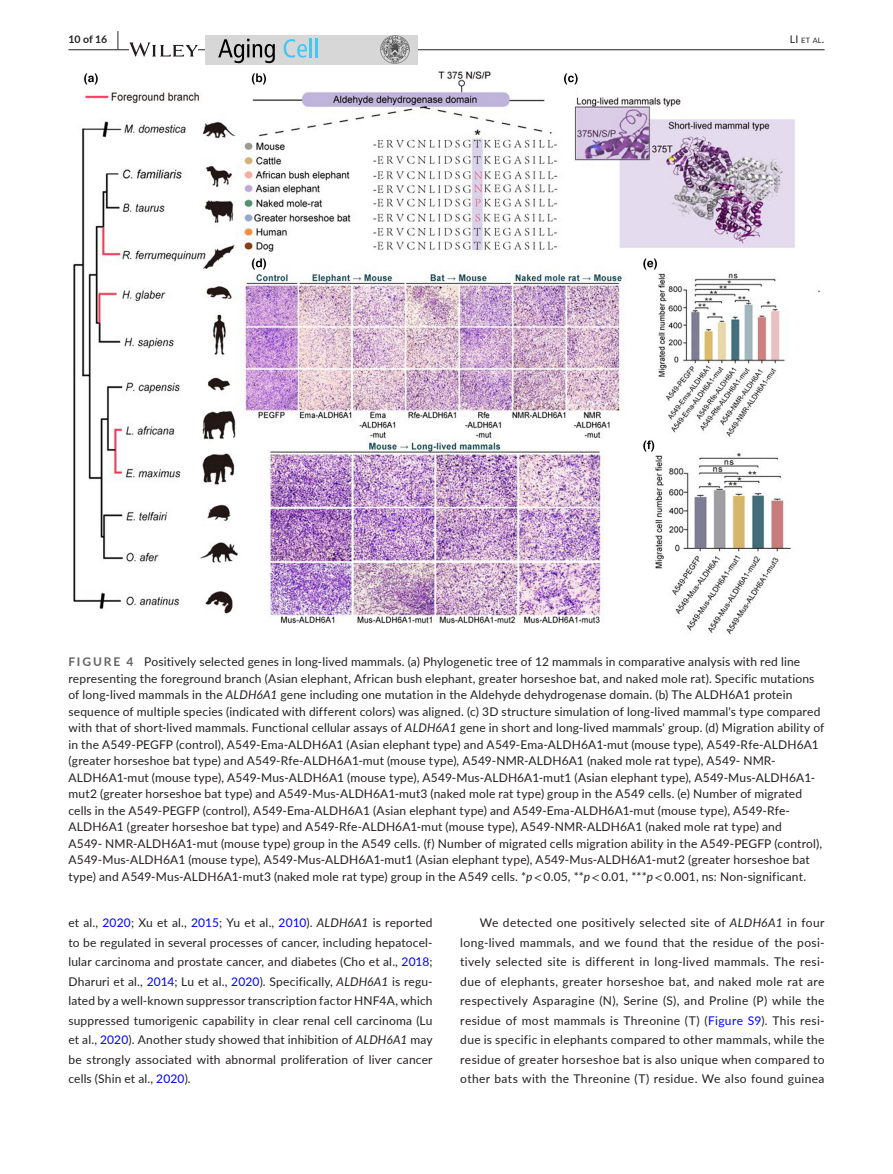
<style>
.page{position:relative;width:893px;height:1174px;background:#fff}
.page>*{position:absolute;margin:0;border:0;box-sizing:border-box;transform-origin:0 0}
.t1{font:12px/19.5px "Lato";letter-spacing:.015em;color:#231f20;text-align:justify}
.t2{font:700 10.5px "Lato";color:#231f20}
.t3{font:7.35px "Lato";color:#231f20}
.s1{font-size:19.5px}
.s2{font-size:10.5px}
.s3{font-weight:700;color:#636366}
.s4{font-style:italic}
.s5{font-family:"STIX"}
.s6{color:#00f}
</style>
<div class="page">
<hr style="left:68px;top:49px;width:756px;height:1px;background:#231f20">
<svg style="left:129px;top:42px;width:69px;height:15px"></svg>
<div style="left:206px;top:35px;width:212px;height:29px;background:#d7d7d7"></div>
<svg style="left:218px;top:39px;width:57px;height:24px"></svg>
<svg style="left:284px;top:38px;width:28px;height:20px"></svg>
<hr style="left:315px;top:38px;width:3px;height:19px;background:#40c8f4">
<img style="left:381px;top:35px;width:29px;height:29px">
<img style="left:73px;top:71px;width:747px;height:563px">
<p class="t2" style="left:68px;top:31px;width:52px">10 of 16 <span class="s1">|</span></p>
<p class="t3" style="left:790px;top:35px;width:36px"><span class="s2">LI</span> et al<span class="s2">.</span></p>
<p class="t1" style="left:68px;top:653px;width:757px;line-height:16.5px;text-align:left"><span class="s3">FIGURE 4</span> Positively selected genes in long-lived mammals. (a) Phylogenetic tree of 12 mammals in comparative analysis with red line representing the foreground branch (Asian elephant, African bush elephant, greater horseshoe bat, and naked mole rat). Specific mutations of long-lived mammals in the <span class="s4">ALDH6A1</span> gene including one mutation in the Aldehyde dehydrogenase domain. (b) The ALDH6A1 protein sequence of multiple species (indicated with different colors) was aligned. (c) 3D structure simulation of long-lived mammal's type compared with that of short-lived mammals. Functional cellular assays of <span class="s4">ALDH6A1</span> gene in short and long-lived mammals' group. (d) Migration ability of in the A549-PEGFP (control), A549-Ema-ALDH6A1 (Asian elephant type) and A549-Ema-ALDH6A1-mut (mouse type), A549-Rfe-ALDH6A1 (greater horseshoe bat type) and A549-Rfe-ALDH6A1-mut (mouse type), A549-NMR-ALDH6A1 (naked mole rat type), A549- NMR-ALDH6A1-mut (mouse type), A549-Mus-ALDH6A1 (mouse type), A549-Mus-ALDH6A1-mut1 (Asian elephant type), A549-Mus-ALDH6A1- mut2 (greater horseshoe bat type) and A549-Mus-ALDH6A1-mut3 (naked mole rat type) group in the A549 cells. (e) Number of migrated cells in the A549-PEGFP (control), A549-Ema-ALDH6A1 (Asian elephant type) and A549-Ema-ALDH6A1-mut (mouse type), A549-Rfe-ALDH6A1 (greater horseshoe bat type) and A549-Rfe-ALDH6A1-mut (mouse type), A549-NMR-ALDH6A1 (naked mole rat type) and<br>A549- NMR-ALDH6A1-mut (mouse type) group in the A549 cells. (f) Number of migrated cells migration ability in the A549-PEGFP (control), A549-Mus-ALDH6A1 (mouse type), A549-Mus-ALDH6A1-mut1 (Asian elephant type), A549-Mus-ALDH6A1-mut2 (greater horseshoe bat type) and A549-Mus-ALDH6A1-mut3 (naked mole rat type) group in the A549 cells. *<span class="s4">p</span><span class="s5">&lt;</span> 0.05, **<span class="s4">p</span><span class="s5">&lt;</span> 0.01, ***<span class="s4">p</span><span class="s5">&lt;</span> 0.001, ns: Non-significant.</p>
<p class="t1" style="left:68px;top:912px;width:366px">et al., <span class="s6">2020</span>; Xu et al., <span class="s6">2015</span>; Yu et al., <span class="s6">2010</span>). <span class="s4">ALDH6A1</span> is reported to be regulated in several processes of cancer, including hepatocel&shy;lular carcinoma and prostate cancer, and diabetes (Cho et al., <span class="s6">2018</span>; Dharuri et al., <span class="s6">2014</span>; Lu et al., <span class="s6">2020</span>). Specifically, <span class="s4">ALDH6A1</span> is regu&shy;lated by a well-known suppressor transcription factor HNF4A, which suppressed tumorigenic capability in clear renal cell carcinoma (Lu et al., <span class="s6">2020</span>). Another study showed that inhibition of <span class="s4">ALDH6A1</span> may be strongly associated with abnormal proliferation of liver cancer cells (Shin et al., <span class="s6">2020</span>).</p>
<p class="t1" style="left:460px;top:912px;width:366px;text-indent:19px">We detected one positively selected site of <span class="s4">ALDH6A1</span> in four long-lived mammals, and we found that the residue of the posi&shy;tively selected site is different in long-lived mammals. The resi&shy;due of elephants, greater horseshoe bat, and naked mole rat are respectively Asparagine (N), Serine (S), and Proline (P) while the residue of most mammals is Threonine (T) (<span class="s6">Figure S9</span>). This resi&shy;due is specific in elephants compared to other mammals, while the residue of greater horseshoe bat is also unique when compared to other bats with the Threonine (T) residue. We also found guinea</p>
</div>
